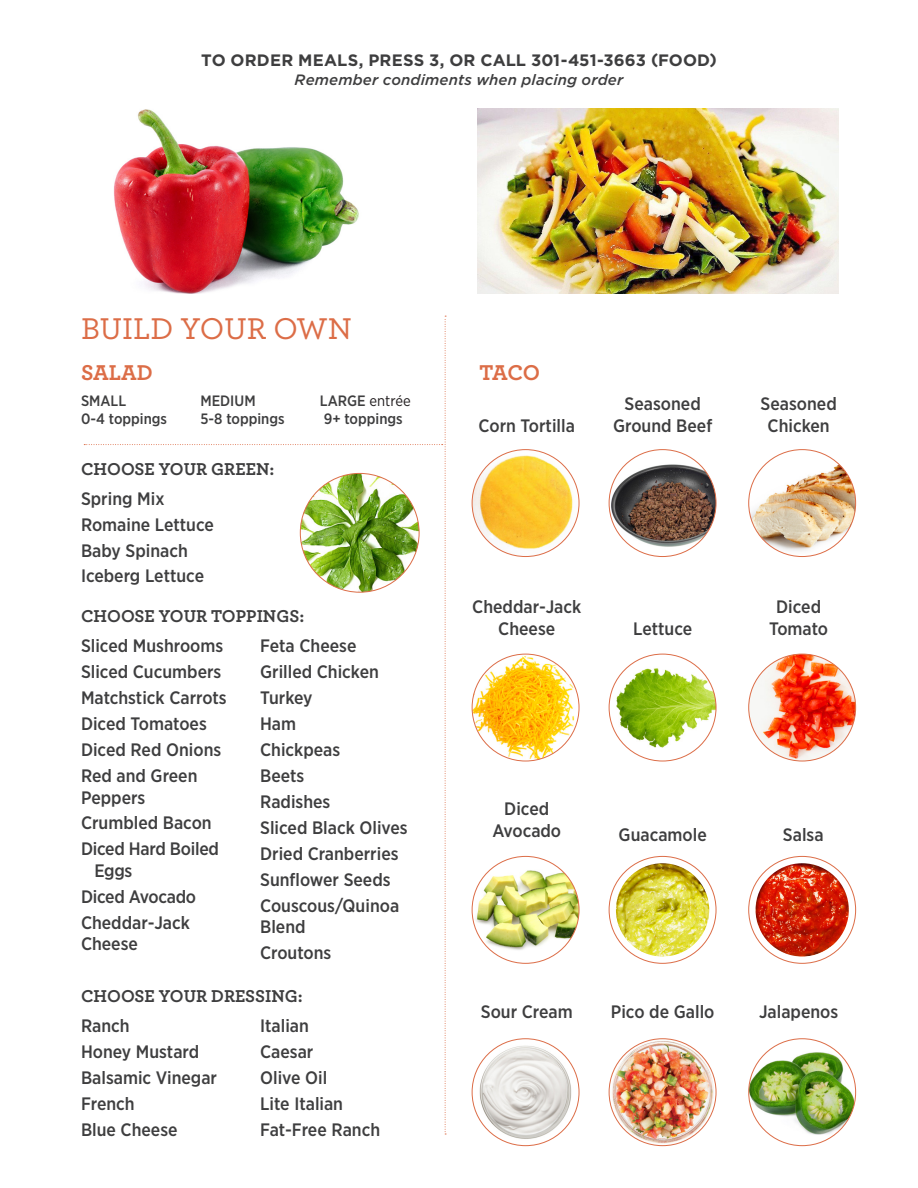
<style>
.page{position:relative;width:918px;height:1188px;background:#fff}
.page>*{position:absolute;margin:0;border:0;box-sizing:border-box;transform-origin:0 0}
.t1{font:500 31.5px "Archer";color:#dc6d47}
.t2{font:700 22.5px "Archer";letter-spacing:-.015em;color:#dc6d47}
.t3{font:500 18px/21.6px "Gotham Narrow";color:#3e3e3f;text-align:center}
.t4{font:700 18px "Archer";color:#3e3e3f}
.t5{font:700 16.5px "Gotham";letter-spacing:.005em;color:#3e3e3f}
.t6{font:500 15px/18px "Gotham Narrow";color:#3e3e3f}
.t7{font:italic 500 15px "Gotham";letter-spacing:.01em;color:#3e3e3f}
.s1{font-weight:400;color:#231f20}
</style>
<div class="page">
<svg style="left:84px;top:316px;width:362px;height:819px"></svg>
<img style="left:300px;top:473px;width:119px;height:119px;border-radius:59px">
<img style="left:472px;top:450px;width:107px;height:107px;border-radius:53px">
<img style="left:472px;top:654px;width:107px;height:107px;border-radius:53px">
<img style="left:609px;top:450px;width:107px;height:107px;border-radius:53px">
<img style="left:609px;top:656px;width:107px;height:97px">
<img style="left:749px;top:450px;width:107px;height:107px;border-radius:53px">
<img style="left:749px;top:654px;width:107px;height:107px;border-radius:53px">
<img style="left:472px;top:862px;width:107px;height:98px">
<img style="left:473px;top:1040px;width:105px;height:105px">
<svg style="left:609px;top:856px;width:107px;height:107px"></svg>
<img style="left:609px;top:1039px;width:107px;height:107px;border-radius:53px">
<svg style="left:749px;top:856px;width:107px;height:107px"></svg>
<img style="left:756px;top:863px;width:93px;height:94px;border-radius:47px">
<img style="left:616px;top:863px;width:93px;height:94px;border-radius:47px">
<img style="left:749px;top:1039px;width:107px;height:102px">
<img style="left:114px;top:109px;width:245px;height:185px">
<img style="left:477px;top:108px;width:361px;height:186px">
<p class="t5" style="left:201px;top:50px;width:517px">TO ORDER MEALS, PRESS 3, OR CALL 301-451-3663 (FOOD)</p>
<p class="t7" style="left:295px;top:70px;width:330px">Remember condiments when placing order</p>
<p class="t1" style="left:81px;top:306px;width:272px">BUILD YOUR OWN</p>
<p class="t2" style="left:81px;top:354px;width:73px">SALAD</p>
<p class="t6" style="left:81px;top:392px;width:88px">SMALL<br>0-4 toppings</p>
<p class="t6" style="left:200px;top:392px;width:86px">MEDIUM<br>5-8 toppings</p>
<p class="t6" style="left:320px;top:392px;width:92px">LARGE <span class="s1">entrée<br></span>9+ toppings</p>
<p class="t4" style="left:81px;top:455px;width:195px">CHOOSE YOUR GREEN:</p>
<p class="t3" style="left:81px;top:487px;width:85px">Spring Mix</p>
<p class="t3" style="left:81px;top:513px;width:134px">Romaine Lettuce</p>
<p class="t3" style="left:81px;top:539px;width:108px">Baby Spinach</p>
<p class="t3" style="left:81px;top:565px;width:125px">Iceberg Lettuce</p>
<p class="t4" style="left:81px;top:602px;width:225px">CHOOSE YOUR TOPPINGS:</p>
<p class="t3" style="left:81px;top:635px;width:144px">Sliced Mushrooms</p>
<p class="t3" style="left:81px;top:661px;width:142px">Sliced Cucumbers</p>
<p class="t3" style="left:81px;top:687px;width:147px">Matchstick Carrots</p>
<p class="t3" style="left:81px;top:713px;width:127px">Diced Tomatoes</p>
<p class="t3" style="left:81px;top:739px;width:142px">Diced Red Onions</p>
<p class="t3" style="left:81px;top:765px;width:118px;text-align:left">Red and Green<br>Peppers</p>
<p class="t3" style="left:81px;top:812px;width:132px">Crumbled Bacon</p>
<p class="t3" style="left:95px;top:838px;width:126px;text-align:left;text-indent:-14px">Diced Hard Boiled<br>Eggs</p>
<p class="t3" style="left:81px;top:886px;width:117px">Diced Avocado</p>
<p class="t3" style="left:81px;top:911px;width:110px;text-align:left">Cheddar-Jack<br>Cheese</p>
<p class="t3" style="left:260px;top:635px;width:98px">Feta Cheese</p>
<p class="t3" style="left:260px;top:661px;width:120px">Grilled Chicken</p>
<p class="t3" style="left:260px;top:687px;width:54px">Turkey</p>
<p class="t3" style="left:260px;top:713px;width:38px">Ham</p>
<p class="t3" style="left:260px;top:739px;width:82px">Chickpeas</p>
<p class="t3" style="left:260px;top:765px;width:46px">Beets</p>
<p class="t3" style="left:260px;top:791px;width:72px">Radishes</p>
<p class="t3" style="left:260px;top:816px;width:149px">Sliced Black Olives</p>
<p class="t3" style="left:260px;top:842px;width:140px">Dried Cranberries</p>
<p class="t3" style="left:260px;top:868px;width:132px">Sunflower Seeds</p>
<p class="t3" style="left:260px;top:894px;width:141px;text-align:left">Couscous/Quinoa<br>Blend</p>
<p class="t3" style="left:260px;top:942px;width:73px">Croutons</p>
<p class="t4" style="left:81px;top:982px;width:223px">CHOOSE YOUR DRESSING:</p>
<p class="t3" style="left:81px;top:1015px;width:50px">Ranch</p>
<p class="t3" style="left:81px;top:1041px;width:120px">Honey Mustard</p>
<p class="t3" style="left:81px;top:1067px;width:138px">Balsamic Vinegar</p>
<p class="t3" style="left:81px;top:1093px;width:55px">French</p>
<p class="t3" style="left:81px;top:1119px;width:98px">Blue Cheese</p>
<p class="t3" style="left:260px;top:1015px;width:50px">Italian</p>
<p class="t3" style="left:260px;top:1041px;width:55px">Caesar</p>
<p class="t3" style="left:260px;top:1067px;width:69px">Olive Oil</p>
<p class="t3" style="left:260px;top:1093px;width:84px">Lite Italian</p>
<p class="t3" style="left:260px;top:1119px;width:122px">Fat-Free Ranch</p>
<p class="t2" style="left:479px;top:355px;width:62px">TACO</p>
<p class="t3" style="left:479px;top:414px;width:98px">Corn Tortilla</p>
<p class="t3" style="left:613px;top:393px;width:101px">Seasoned<br>Ground Beef</p>
<p class="t3" style="left:761px;top:393px;width:78px">Seasoned<br>Chicken</p>
<p class="t3" style="left:472px;top:596px;width:110px">Cheddar-Jack<br>Cheese</p>
<p class="t3" style="left:633px;top:617px;width:61px">Lettuce</p>
<p class="t3" style="left:769px;top:596px;width:61px">Diced<br>Tomato</p>
<p class="t3" style="left:492px;top:798px;width:70px">Diced<br>Avocado</p>
<p class="t3" style="left:619px;top:824px;width:90px">Guacamole</p>
<p class="t3" style="left:783px;top:824px;width:42px">Salsa</p>
<p class="t3" style="left:481px;top:1000px;width:93px">Sour Cream</p>
<p class="t3" style="left:611px;top:1000px;width:105px">Pico de Gallo</p>
<p class="t3" style="left:759px;top:1000px;width:81px">Jalapenos</p>
</div>
